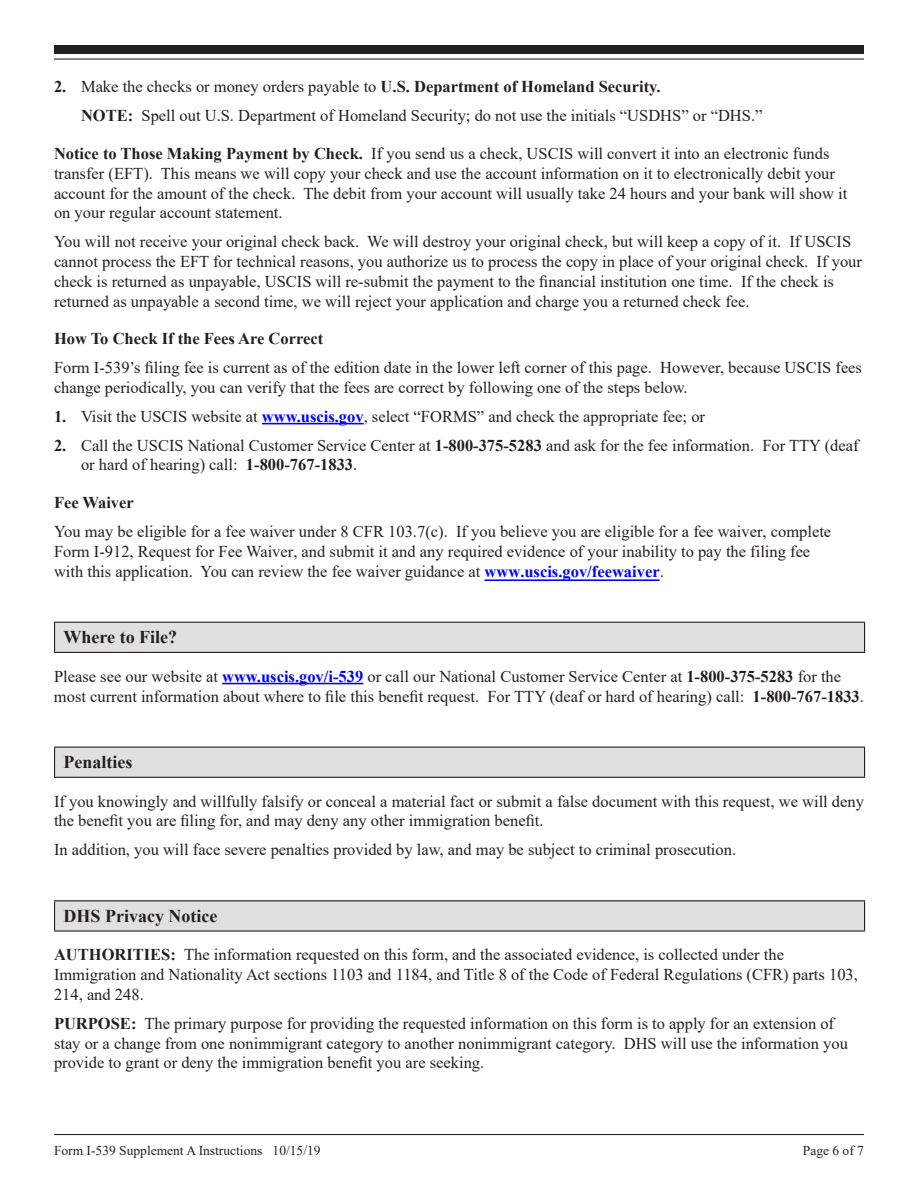
<style>
.page{position:relative;width:918px;height:1188px;background:#fff}
.page>*{position:absolute;margin:0;border:0;box-sizing:border-box;transform-origin:0 0}
.Section_Heading{font:700 18px "Times New Roman";color:#231f20}
.Body_1{font:16.5px/19.8px "Times New Roman";color:#231f20}
.Body_Extra_Space_1{font:16.5px/19.8px "Times New Roman";color:#231f20}
.Body_Extra_Space_1-2{font:700 16.5px "Times New Roman";color:#231f20}
.Body_Indent_1{font:16.5px "Times New Roman";color:#231f20}
.t1{font:13.5px "Times New Roman";color:#231f20}
.s1{font-weight:400}
.s2{font-weight:700}
.s3{font-weight:700;color:#00f}
</style>
<div class="page">
<hr style="left:54px;top:1134px;width:810px;height:1px;background:#231f20">
<div style="left:54px;top:45px;width:810px;height:9px;background:#231f20"></div>
<hr style="left:54px;top:58px;width:810px;height:2px;background:#231f20">
<hr style="left:262px;top:423px;width:102px;height:1px;background:#00f">
<hr style="left:222px;top:683px;width:141px;height:1px;background:#00f">
<div style="left:55px;top:622px;width:810px;height:30px;background:#e0e0e0"></div>
<hr style="left:54px;top:622px;width:811px;height:1px;background:#231f20">
<svg style="left:54px;top:623px;width:1px;height:29px"></svg>
<svg style="left:864px;top:623px;width:1px;height:29px"></svg>
<hr style="left:54px;top:652px;width:811px;height:1px;background:#231f20">
<div style="left:55px;top:747px;width:810px;height:30px;background:#e0e0e0"></div>
<hr style="left:54px;top:747px;width:811px;height:1px;background:#231f20">
<svg style="left:54px;top:748px;width:1px;height:29px"></svg>
<svg style="left:864px;top:748px;width:1px;height:29px"></svg>
<hr style="left:54px;top:777px;width:811px;height:1px;background:#231f20">
<div style="left:55px;top:901px;width:810px;height:30px;background:#e0e0e0"></div>
<hr style="left:54px;top:900px;width:811px;height:1px;background:#231f20">
<svg style="left:54px;top:901px;width:1px;height:29px"></svg>
<svg style="left:864px;top:901px;width:1px;height:29px"></svg>
<hr style="left:54px;top:930px;width:811px;height:2px;background:#231f20">
<hr style="left:485px;top:579px;width:175px;height:2px;background:#00f">
<p class="Body_Extra_Space_1-2" style="left:54px;top:75px;width:608px">2. <span class="s1">Make the checks or money orders payable to</span> U.S. Department of Homeland Security.</p>
<p class="Body_Indent_1" style="left:81px;top:104px;width:683px"><span class="s2">NOTE:</span> Spell out U.S. Department of Homeland Security; do not use the initials “USDHS” or “DHS.”</p>
<p class="Body_Extra_Space_1" style="left:54px;top:143px;width:795px"><span class="s2">Notice to Those Making Payment by Check.</span> If you send us a check, USCIS will convert it into an electronic funds transfer (EFT). This means we will copy your check and use the account information on it to electronically debit your account for the amount of the check. The debit from your account will usually take 24 hours and your bank will show it on your regular account statement.</p>
<p class="Body_1" style="left:54px;top:231px;width:810px">You will not receive your original check back. We will destroy your original check, but will keep a copy of it. If USCIS cannot process the EFT for technical reasons, you authorize us to process the copy in place of your original check. If your check is returned as unpayable, USCIS will re-submit the payment to the financial institution one time. If the check is returned as unpayable a second time, we will reject your application and charge you a returned check fee.</p>
<p class="Body_Extra_Space_1-2" style="left:54px;top:327px;width:271px">How To Check If the Fees Are Correct</p>
<p class="Body_1" style="left:54px;top:357px;width:810px">Form I-539’s filing fee is current as of the edition date in the lower left corner of this page. However, because USCIS fees change periodically, you can verify that the fees are correct by following one of the steps below.</p>
<p class="Body_1" style="left:54px;top:406px;width:653px"><span class="s2">1.</span> Visit the USCIS website at <span class="s3">www.uscis.gov</span>, select “FORMS” and check the appropriate fee; or</p>
<p class="Body_1" style="left:81px;top:435px;width:779px;text-indent:-27px"><span class="s2">2.</span> Call the USCIS National Customer Service Center at <span class="s2">1-800-375-5283</span> and ask for the fee information. For TTY (deaf or hard of hearing) call: <span class="s2">1-800-767-1833</span>.</p>
<p class="Body_1" style="left:54px;top:488px;width:779px;line-height:28.8px"><span class="s2">Fee Waiver<br></span>You may be eligible for a fee waiver under 8 CFR 103.7(c). If you believe you are eligible for a fee waiver, complete</p>
<p class="Body_1" style="left:54px;top:541px;width:758px">Form I-912, Request for Fee Waiver, and submit it and any required evidence of your inability to pay the filing fee with this application. You can review the fee waiver guidance at <span class="s3">www.uscis.gov/feewaiver</span>.</p>
<h2 class="Section_Heading" style="left:64px;top:624px;width:115px">Where to File?</h2>
<p class="Body_1" style="left:54px;top:666px;width:812px">Please see our website at <span class="s3">www.uscis.gov/i-539</span> or call our National Customer Service Center at <span class="s2">1-800-375-5283</span> for the most current information about where to file this benefit request. For TTY (deaf or hard of hearing) call: <span class="s2">1-800-767-1833</span>.</p>
<h2 class="Section_Heading" style="left:64px;top:749px;width:70px">Penalties</h2>
<p class="Body_1" style="left:54px;top:791px;width:812px">If you knowingly and willfully falsify or conceal a material fact or submit a false document with this request, we will deny the benefit you are filing for, and may deny any other immigration benefit.</p>
<p class="Body_1" style="left:54px;top:839px;width:684px">In addition, you will face severe penalties provided by law, and may be subject to criminal prosecution.</p>
<h2 class="Section_Heading" style="left:64px;top:903px;width:155px">DHS Privacy Notice</h2>
<p class="Body_1" style="left:54px;top:944px;width:806px"><span class="s2">AUTHORITIES:</span> The information requested on this form, and the associated evidence, is collected under the<br>Immigration and Nationality Act sections 1103 and 1184, and Title 8 of the Code of Federal Regulations (CFR) parts 103,<br>214, and 248.</p>
<p class="Body_1" style="left:54px;top:1013px;width:795px"><span class="s2">PURPOSE:</span> The primary purpose for providing the requested information on this form is to apply for an extension of stay or a change from one nonimmigrant category to another nonimmigrant category. DHS will use the information you provide to grant or deny the immigration benefit you are seeking.</p>
<p class="t1" style="left:54px;top:1141px;width:268px">Form I-539 Supplement A Instructions 10/15/19</p>
<p class="t1" style="left:803px;top:1141px;width:63px">Page 6 of 7</p>
</div>
